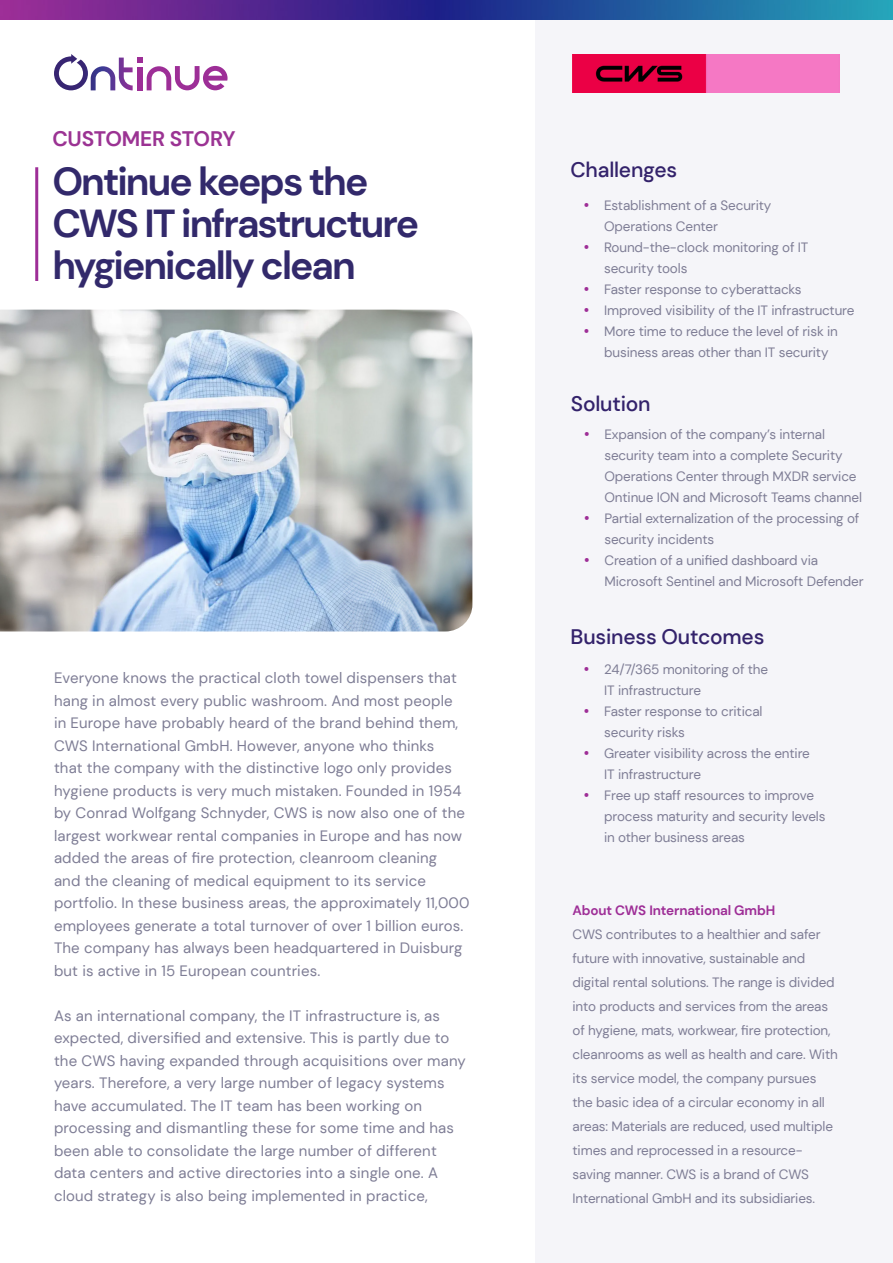
<style>
.page{position:relative;width:893px;height:1263px;background:#fff}
.page>*{position:absolute;margin:0;border:0;box-sizing:border-box;transform-origin:0 0}
.t1{font:700 39px/42px "DM Sans";letter-spacing:-.05em;color:#32296b}
.t2{font:500 21px "DM Sans";letter-spacing:-.01em;color:#33226b}
.t3{font:700 21px "DM Sans";letter-spacing:-.01em;color:#9b3393}
.Body_Copy{font:15px/22.5px "DM Sans";letter-spacing:.01em;color:#7e7d95}
.Body_Copy-2{font:13.5px/21px "DM Sans";letter-spacing:-.01em;color:#7e7d95}
.Body_Copy-3{font:700 13.5px "DM Sans";letter-spacing:-.01em;color:#9e2e97}
.s1{font-weight:500;font-size:15px;color:#9e2e97}
</style>
<div class="page">
<div style="left:535px;top:13px;width:358px;height:1250px;background:#f5f5f9"></div>
<svg style="left:54px;top:54px;width:174px;height:36px"></svg>
<hr style="left:35px;top:167px;width:3px;height:114px;background:#9e2e97">
<img style="left:0;top:310px;width:472px;height:321px">
<img style="left:0;top:0;width:893px;height:19px">
<img style="left:572px;top:54px;width:267px;height:38px">
<p class="t3" style="left:52px;top:125px;width:185px">CUSTOMER STORY</p>
<p class="t1" style="left:52px;top:160px;width:368px">Ontinue keeps the<br>CWS IT infrastructure hygienically clean</p>
<p class="Body_Copy" style="left:54px;top:666px;width:417px">Everyone knows the practical cloth towel dispensers that hang in almost every public washroom. And most people<br>in Europe have probably heard of the brand behind them, CWS International GmbH. However, anyone who thinks<br>that the company with the distinctive logo only provides hygiene products is very much mistaken. Founded in 1954 by Conrad Wolfgang Schnyder, CWS is now also one of the largest workwear rental companies in Europe and has now added the areas of fire protection, cleanroom cleaning<br>and the cleaning of medical equipment to its service portfolio. In these business areas, the approximately 11,000 employees generate a total turnover of over 1 billion euros.<br>The company has always been headquartered in Duisburg but is active in 15 European countries.</p>
<p class="Body_Copy" style="left:54px;top:1004px;width:413px">As an international company, the IT infrastructure is, as expected, diversified and extensive. This is partly due to the CWS having expanded through acquisitions over many years. Therefore, a very large number of legacy systems have accumulated. The IT team has been working on processing and dismantling these for some time and has been able to consolidate the large number of different data centers and active directories into a single one. A cloud strategy is also being implemented in practice,</p>
<h2 class="t2" style="left:570px;top:157px;width:108px">Challenges</h2>
<p class="Body_Copy-2" style="left:604px;top:194px;width:169px;text-indent:-20px"><span class="s1">•</span> Establishment of a Security<br>Operations Center</p>
<p class="Body_Copy-2" style="left:604px;top:236px;width:206px;text-indent:-20px"><span class="s1">•</span> Round-the-clock monitoring of IT security tools</p>
<p class="Body_Copy-2" style="left:584px;top:278px;width:219px"><span class="s1">•</span> Faster response to cyberattacks</p>
<p class="Body_Copy-2" style="left:584px;top:299px;width:272px"><span class="s1">•</span> Improved visibility of the IT infrastructure</p>
<p class="Body_Copy-2" style="left:604px;top:320px;width:235px;text-indent:-20px"><span class="s1">•</span> More time to reduce the level of risk in business areas other than IT security</p>
<h2 class="t2" style="left:571px;top:390px;width:81px">Solution</h2>
<p class="Body_Copy-2" style="left:604px;top:423px;width:259px;text-indent:-20px"><span class="s1">•</span> Expansion of the company’s internal security team into a complete Security Operations Center through MXDR service Ontinue ION and Microsoft Teams channel</p>
<p class="Body_Copy-2" style="left:604px;top:507px;width:256px;text-indent:-20px"><span class="s1">•</span> Partial externalization of the processing of security incidents</p>
<p class="Body_Copy-2" style="left:604px;top:549px;width:261px;text-indent:-20px"><span class="s1">•</span> Creation of a unified dashboard via<br>Microsoft Sentinel and Microsoft Defender</p>
<h2 class="t2" style="left:571px;top:623px;width:195px">Business Outcomes</h2>
<p class="Body_Copy-2" style="left:604px;top:659px;width:165px;text-indent:-20px"><span class="s1">•</span> 24/7/365 monitoring of the<br>IT infrastructure</p>
<p class="Body_Copy-2" style="left:604px;top:701px;width:160px;text-indent:-20px"><span class="s1">•</span> Faster response to critical security risks</p>
<p class="Body_Copy-2" style="left:604px;top:743px;width:207px;text-indent:-20px"><span class="s1">•</span> Greater visibility across the entire<br>IT infrastructure</p>
<p class="Body_Copy-2" style="left:604px;top:785px;width:223px;text-indent:-20px"><span class="s1">•</span> Free up staff resources to improve process maturity and security levels in other business areas</p>
<p class="Body_Copy-3" style="left:572px;top:902px;width:204px">About CWS International GmbH</p>
<p class="Body_Copy-2" style="left:572px;top:922px;width:267px;line-height:24px">CWS contributes to a healthier and safer future with innovative, sustainable and digital rental solutions. The range is divided into products and services from the areas of hygiene, mats, workwear, fire protection, cleanrooms as well as health and care. With its service model, the company pursues the basic idea of a circular economy in all areas: Materials are reduced, used multiple times and reprocessed in a resource&shy;saving manner. CWS is a brand of CWS International GmbH and its subsidiaries.</p>
</div>
